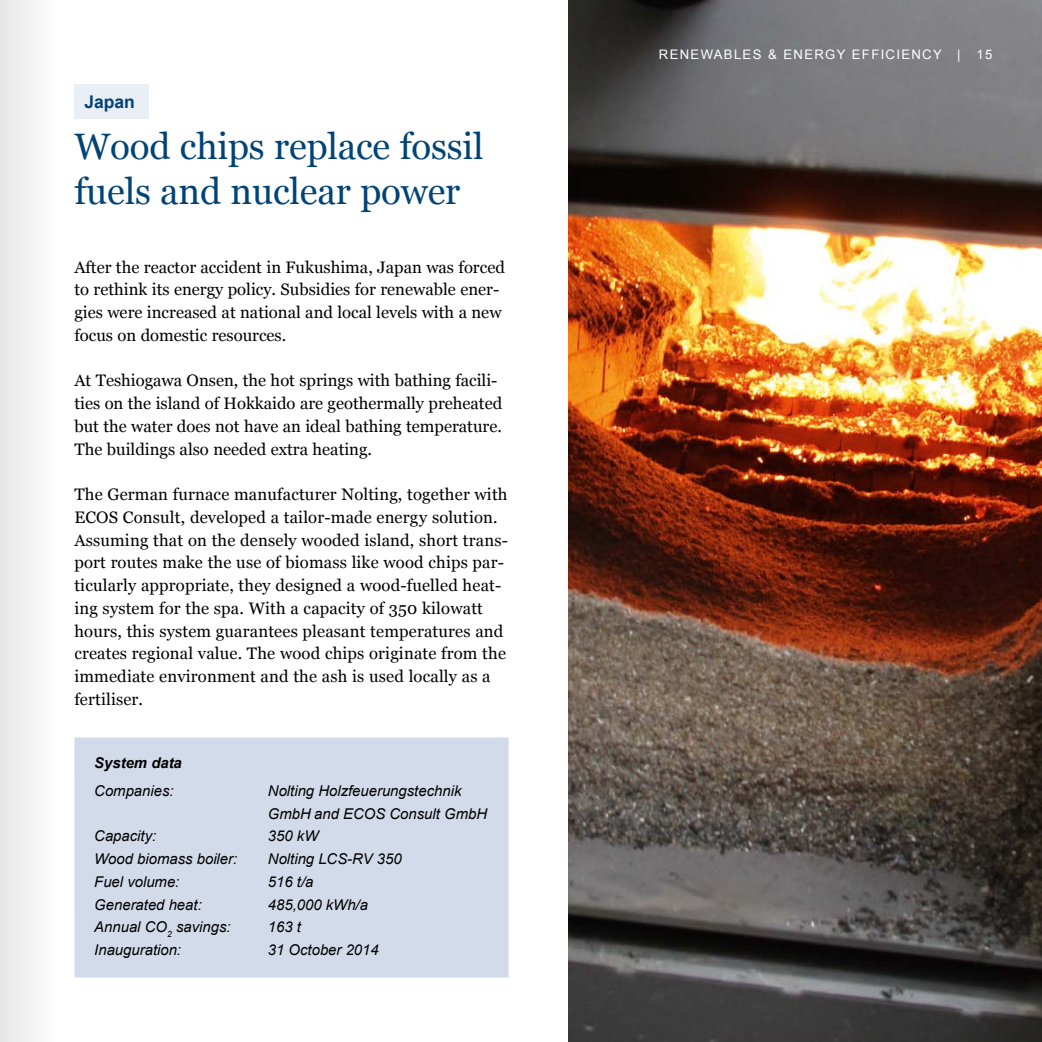
<style>
.page{position:relative;width:1042px;height:1042px;background:#fff}
.page>*{position:absolute;margin:0;border:0;box-sizing:border-box;transform-origin:0 0}
.t1{font:36.75px/45.5px "Georgia";letter-spacing:-.005em;color:#004377}
.t2{font:700 17.5px "Arial";color:#004377}
.t3{font:16.62px/22.8px "Georgia";letter-spacing:.01em;color:#000}
.t4{font:italic 14.88px/22.8px "Arial";color:#000}
.t5{font:italic 700 14.88px "Arial";color:#000}
.t6{font:13.12px "Arial";letter-spacing:.1em;color:#fff}
</style>
<div class="page">
<img style="left:568px;top:0;width:474px;height:1042px">
<div style="left:74px;top:737px;width:435px;height:240px;background:#d3dbea"></div>
<div style="left:74px;top:84px;width:75px;height:35px;background:#eaeef5"></div>
<div style="left:0;top:0;width:74px;height:1042px;background:#f2f2f2"></div>
<p class="t2" style="left:84px;top:90px;width:52px">Japan</p>
<h1 class="t1" style="left:74px;top:122px;width:411px">Wood chips replace fossil fuels and nuclear power</h1>
<p class="t3" style="left:74px;top:255px;width:432px">After the reactor accident in Fukushima, Japan was forced to rethink its energy policy. Subsidies for renewable ener&shy;gies were increased at national and local levels with a new focus on domestic resources.</p>
<p class="t3" style="left:74px;top:368px;width:429px">At Teshiogawa Onsen, the hot springs with bathing facili&shy;ties on the island of Hokkaido are geothermally preheated but the water does not have an ideal bathing temperature.<br>The buildings also needed extra heating.</p>
<p class="t3" style="left:74px;top:482px;width:435px">The German furnace manufacturer Nolting, together with ECOS Consult, developed a tailor-made energy solution.<br>Assuming that on the densely wooded island, short trans&shy;port routes make the use of biomass like wood chips par&shy;ticularly appropriate, they designed a wood-fuelled heat&shy;ing system for the spa. With a capacity of 350 kilowatt hours, this system guarantees pleasant temperatures and creates regional value. The wood chips originate from the immediate environment and the ash is used locally as a fertiliser.</p>
<p class="t5" style="left:94px;top:753px;width:89px">System data</p>
<p class="t4" style="left:94px;top:779px;width:81px">Companies:</p>
<p class="t4" style="left:268px;top:779px;width:221px">Nolting Holzfeuerungstechnik<br>GmbH and ECOS Consult GmbH</p>
<p class="t4" style="left:94px;top:825px;width:63px">Capacity:</p>
<p class="t4" style="left:268px;top:825px;width:52px">350 kW</p>
<p class="t4" style="left:94px;top:848px;width:145px">Wood biomass boiler:</p>
<p class="t4" style="left:268px;top:848px;width:135px">Nolting LCS-RV 350</p>
<p class="t4" style="left:94px;top:870px;width:87px">Fuel volume:</p>
<p class="t4" style="left:268px;top:870px;width:47px">516 t/a</p>
<p class="t4" style="left:94px;top:893px;width:109px">Generated heat:</p>
<p class="t4" style="left:268px;top:893px;width:102px">485,000 kWh/a</p>
<p class="t4" style="left:94px;top:916px;width:138px">Annual CO<sub>2</sub> savings:</p>
<p class="t4" style="left:268px;top:916px;width:35px">163 t</p>
<p class="t4" style="left:94px;top:939px;width:88px">Inauguration:</p>
<p class="t4" style="left:268px;top:939px;width:112px">31 October 2014</p>
<p class="t6" style="left:659px;top:46px;width:335px">RENEWABLES &amp; ENERGY EFFICIENCY | 15</p>
</div>
